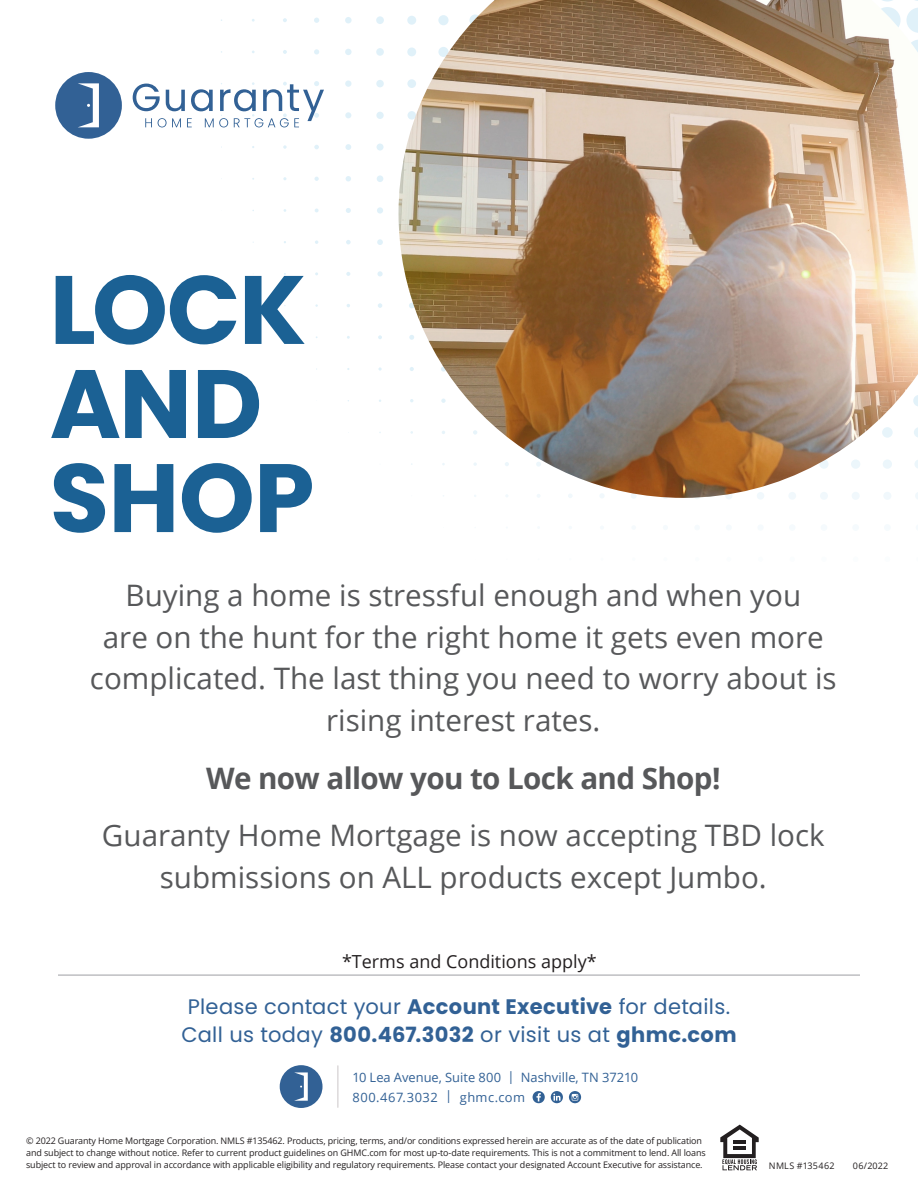
<style>
.page{position:relative;width:918px;height:1188px;background:#fff}
.page>*{position:absolute;margin:0;border:0;box-sizing:border-box;transform-origin:0 0}
.t1{font:700 96.9px/94.1px "Poppins";letter-spacing:-.01em;color:#1b6194}
.t2{font:29.55px/41.7px "Open Sans";color:#57585a;text-align:center}
.t3{font:700 29.55px "Open Sans";letter-spacing:-.02em;color:#57585a}
.t4{font:21px "Poppins";letter-spacing:.015em;color:#326195}
.t5{font:18px "Open Sans";color:#231f20}
.t6{font:12.9px "Open Sans";letter-spacing:.005em;color:#326195}
.t7{font:12.9px "Open Sans";letter-spacing:.035em;color:#326195}
.t8{font:9px/12px "Open Sans";letter-spacing:-.01em;color:#231f20}
.t9{font:9px "Open Sans";letter-spacing:.025em;color:#231f20}
.s1{font-weight:700}
</style>
<div class="page">
<svg style="left:280px;top:1065px;width:43px;height:43px"></svg>
<hr style="left:337px;top:1066px;width:2px;height:41px;background:#dfdcdd">
<svg style="left:283px;top:18px;width:4px;height:4px"></svg>
<svg style="left:314px;top:18px;width:5px;height:5px"></svg>
<div style="left:345px;top:17px;width:7px;height:6px;background:#e0f1f9;border-radius:50%"></div>
<div style="left:376px;top:16px;width:8px;height:8px;background:#e0f1f9;border-radius:50%"></div>
<svg style="left:283px;top:50px;width:4px;height:4px"></svg>
<svg style="left:314px;top:49px;width:5px;height:6px"></svg>
<div style="left:345px;top:49px;width:7px;height:6px;background:#e0f1f9;border-radius:50%"></div>
<div style="left:376px;top:48px;width:8px;height:8px;background:#e0f1f9;border-radius:50%"></div>
<div style="left:345px;top:80px;width:6px;height:7px;background:#e0f1f9;border-radius:50%"></div>
<div style="left:376px;top:80px;width:8px;height:7px;background:#e0f1f9;border-radius:50%"></div>
<svg style="left:345px;top:112px;width:6px;height:6px"></svg>
<div style="left:376px;top:112px;width:8px;height:7px;background:#e0f1f9;border-radius:50%"></div>
<svg style="left:283px;top:145px;width:4px;height:4px"></svg>
<svg style="left:314px;top:145px;width:5px;height:4px"></svg>
<svg style="left:345px;top:144px;width:6px;height:6px"></svg>
<div style="left:377px;top:144px;width:7px;height:7px;background:#e0f1f9;border-radius:50%"></div>
<svg style="left:314px;top:177px;width:5px;height:4px"></svg>
<svg style="left:346px;top:176px;width:5px;height:5px"></svg>
<div style="left:377px;top:175px;width:6px;height:7px;background:#e0f1f9;border-radius:50%"></div>
<svg style="left:346px;top:208px;width:5px;height:5px"></svg>
<div style="left:377px;top:207px;width:6px;height:7px;background:#e0f1f9;border-radius:50%"></div>
<svg style="left:346px;top:240px;width:5px;height:4px"></svg>
<svg style="left:377px;top:239px;width:6px;height:6px"></svg>
<svg style="left:346px;top:272px;width:4px;height:4px"></svg>
<svg style="left:377px;top:271px;width:6px;height:5px"></svg>
<svg style="left:378px;top:303px;width:4px;height:5px"></svg>
<svg style="left:378px;top:335px;width:4px;height:4px"></svg>
<svg style="left:378px;top:367px;width:4px;height:4px"></svg>
<div style="left:662px;top:493px;width:7px;height:6px;background:#f2f9fc;border-radius:50%"></div>
<div style="left:694px;top:492px;width:7px;height:7px;background:#f1f8fc;border-radius:50%"></div>
<div style="left:725px;top:492px;width:7px;height:7px;background:#f1f8fc;border-radius:50%"></div>
<div style="left:757px;top:492px;width:7px;height:8px;background:#f1f8fc;border-radius:50%"></div>
<div style="left:788px;top:492px;width:8px;height:8px;background:#f1f8fc;border-radius:50%"></div>
<div style="left:820px;top:492px;width:8px;height:8px;background:#f1f8fc;border-radius:50%"></div>
<div style="left:852px;top:492px;width:8px;height:8px;background:#f1f8fc;border-radius:50%"></div>
<div style="left:883px;top:492px;width:8px;height:8px;background:#f1f8fc;border-radius:50%"></div>
<div style="left:757px;top:524px;width:7px;height:7px;background:#f5fafd;border-radius:50%"></div>
<div style="left:789px;top:524px;width:7px;height:7px;background:#f5fafd;border-radius:50%"></div>
<div style="left:821px;top:524px;width:6px;height:7px;background:#f5fafd;border-radius:50%"></div>
<div style="left:852px;top:524px;width:7px;height:7px;background:#f5fafd;border-radius:50%"></div>
<div style="left:884px;top:524px;width:7px;height:7px;background:#f5fafd;border-radius:50%"></div>
<img style="left:399px;top:0;width:519px;height:498px">
<svg style="left:133px;top:81px;width:191px;height:46px"></svg>
<svg style="left:55px;top:72px;width:67px;height:67px"></svg>
<hr style="left:58px;top:975px;width:802px;height:1px;background:#a8a9ad">
<svg style="left:720px;top:1125px;width:39px;height:45px"></svg>
<svg style="left:533px;top:1091px;width:48px;height:12px"></svg>
<p class="t1" style="left:50px;top:263px;width:266px">LOCK<br>AND<br>SHOP</p>
<p class="t2" style="left:90px;top:574px;width:748px">Buying a home is stressful enough and when you<br>are on the hunt for the right home it gets even more complicated. The last thing you need to worry about is rising interest rates.</p>
<p class="t3" style="left:206px;top:757px;width:516px">We now allow you to Lock and Shop!</p>
<p class="t2" style="left:102px;top:814px;width:724px">Guaranty Home Mortgage is now accepting TBD lock submissions on ALL products except Jumbo.</p>
<p class="t5" style="left:342px;top:949px;width:256px">*Terms and Conditions apply*</p>
<p class="t4" style="left:188px;top:994px;width:544px">Please contact your <span class="s1">Account Executive</span> for details.</p>
<p class="t4" style="left:181px;top:1023px;width:557px">Call us today <span class="s1">800.467.3032</span> or visit us at <span class="s1">ghmc.com</span></p>
<p class="t6" style="left:352px;top:1069px;width:287px">10 Lea Avenue, Suite 800 | Nashville, TN 37210</p>
<p class="t7" style="left:352px;top:1088px;width:174px">800.467.3032 | ghmc.com</p>
<p class="t8" style="left:26px;top:1135px;width:681px">© 2022 Guaranty Home Mortgage Corporation. NMLS #135462. Products, pricing, terms, and/or conditions expressed herein are accurate as of the date of publication and subject to change without notice. Refer to current product guidelines on GHMC.com for most up-to-date requirements. This is not a commitment to lend. All loans subject to review and approval in accordance with applicable eligibility and regulatory requirements. Please contact your designated Account Executive for assistance.</p>
<p class="t9" style="left:769px;top:1159px;width:67px">NMLS #135462</p>
<p class="t8" style="left:853px;top:1159px;width:37px">06/2022</p>
</div>
